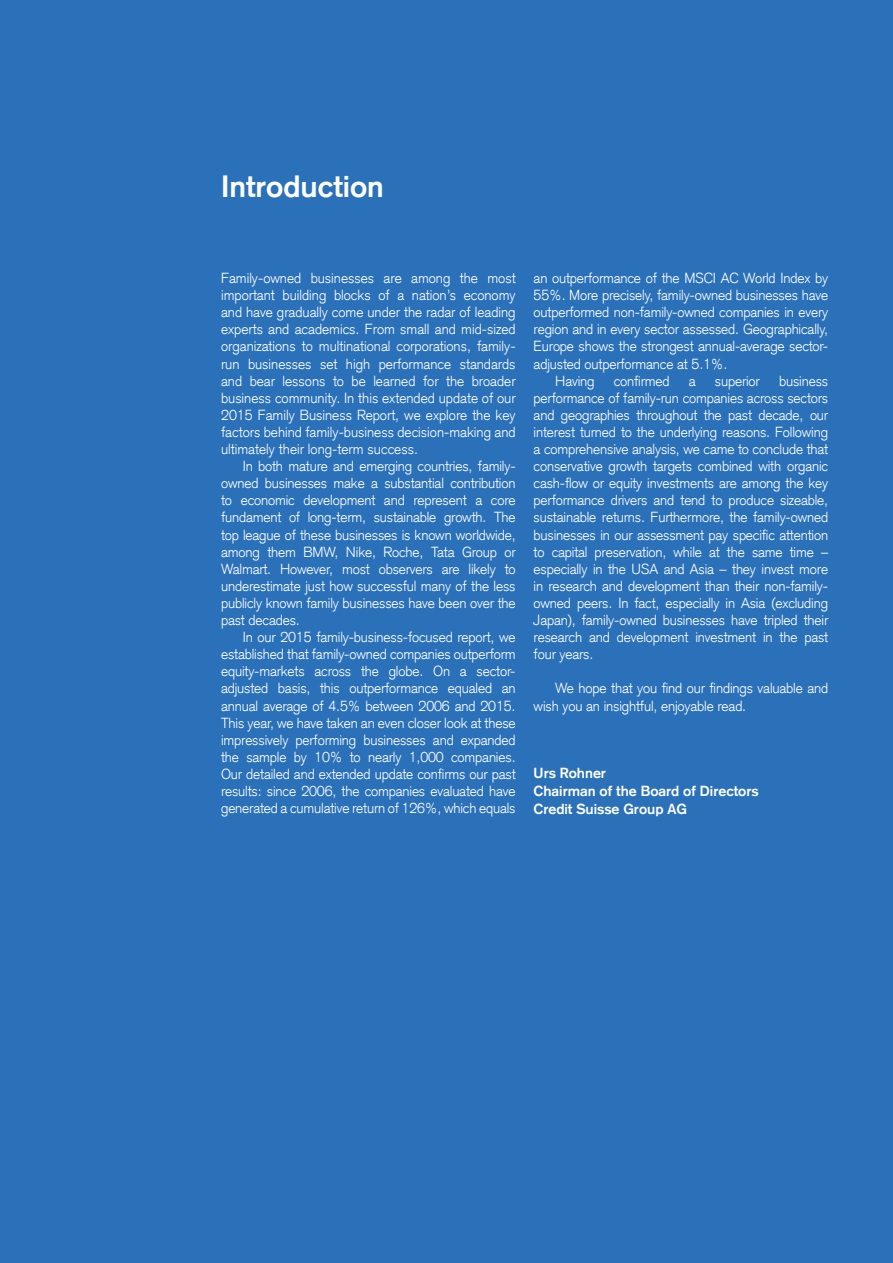
<style>
.page{position:relative;width:893px;height:1263px;background:#2b71b9}
.page>*{position:absolute;margin:0;border:0;box-sizing:border-box;transform-origin:0 0}
.t1{font:700 30px "Credit Suisse Type";color:#fff}
.t2{font:300 14.25px/17.1px "Credit Suisse Type";letter-spacing:-.01em;color:#fff;text-align:justify}
.t3{font:700 14.25px/18px "Credit Suisse Type";color:#fff}
</style>
<div class="page">
<h1 class="t1" style="left:221px;top:169px;width:164px">Introduction</h1>
<p class="t2" style="left:221px;top:269px;width:296px">Family-owned businesses are among the most important building blocks of a nation’s economy and have gradually come under the radar of leading experts and academics. From small and mid-sized organizations to multinational corporations, family&shy;run businesses set high performance standards and bear lessons to be learned for the broader business community. In this extended update of our 2015 Family Business Report, we explore the key factors behind family-business decision-making and ultimately their long-term success.</p>
<p class="t2" style="left:221px;top:458px;width:296px;text-indent:22px">In both mature and emerging countries, family&shy;owned businesses make a substantial contribution to economic development and represent a core fundament of long-term, sustainable growth. The top league of these businesses is known worldwide, among them BMW, Nike, Roche, Tata Group or Walmart. However, most observers are likely to underestimate just how successful many of the less publicly known family businesses have been over the past decades.</p>
<p class="t2" style="left:221px;top:629px;width:296px;text-indent:22px">In our 2015 family-business-focused report, we established that family-owned companies outperform equity-markets across the globe. On a sector&shy;adjusted basis, this outperformance equaled an annual average of 4.5% between 2006 and 2015.<br>This year, we have taken an even closer look at these impressively performing businesses and expanded the sample by 10% to nearly 1,000 companies.<br>Our detailed and extended update confirms our past results: since 2006, the companies evaluated have generated a cumulative return of 126%, which equals</p>
<p class="t2" style="left:534px;top:269px;width:296px">an outperformance of the MSCI AC World Index by</p>
<p class="t2" style="left:534px;top:287px;width:296px">55%. More precisely, family-owned businesses have</p>
<p class="t2" style="left:534px;top:304px;width:296px">outperformed non-family-owned companies in every</p>
<p class="t2" style="left:534px;top:321px;width:296px">region and in every sector assessed. Geographically,</p>
<p class="t2" style="left:534px;top:338px;width:296px">Europe shows the strongest annual-average sector-</p>
<p class="t2" style="left:534px;top:355px;width:195px">adjusted outperformance at 5.1%.</p>
<p class="t2" style="left:555px;top:372px;width:41px">Having</p>
<p class="t2" style="left:614px;top:372px;width:57px">confirmed</p>
<p class="t2" style="left:689px;top:372px;width:8px">a</p>
<p class="t2" style="left:715px;top:372px;width:46px">superior</p>
<p class="t2" style="left:534px;top:372px;width:296px;text-indent:245px">business performance of family-run companies across sectors and geographies throughout the past decade, our interest turned to the underlying reasons. Following a comprehensive analysis, we came to conclude that conservative growth targets combined with organic cash-flow or equity investments are among the key performance drivers and tend to produce sizeable, sustainable returns. Furthermore, the family-owned businesses in our assessment pay specific attention to capital preservation, while at the same time – especially in the USA and Asia – they invest more in research and development than their non-family&shy;owned peers. In fact, especially in Asia (excluding Japan), family-owned businesses have tripled their research and development investment in the past four years.</p>
<p class="t2" style="left:534px;top:680px;width:296px;text-indent:22px">We hope that you find our findings valuable and wish you an insightful, enjoyable read.</p>
<p class="t3" style="left:534px;top:764px;width:226px">Urs Rohner<br>Chairman of the Board of Directors<br>Credit Suisse Group AG</p>
</div>
